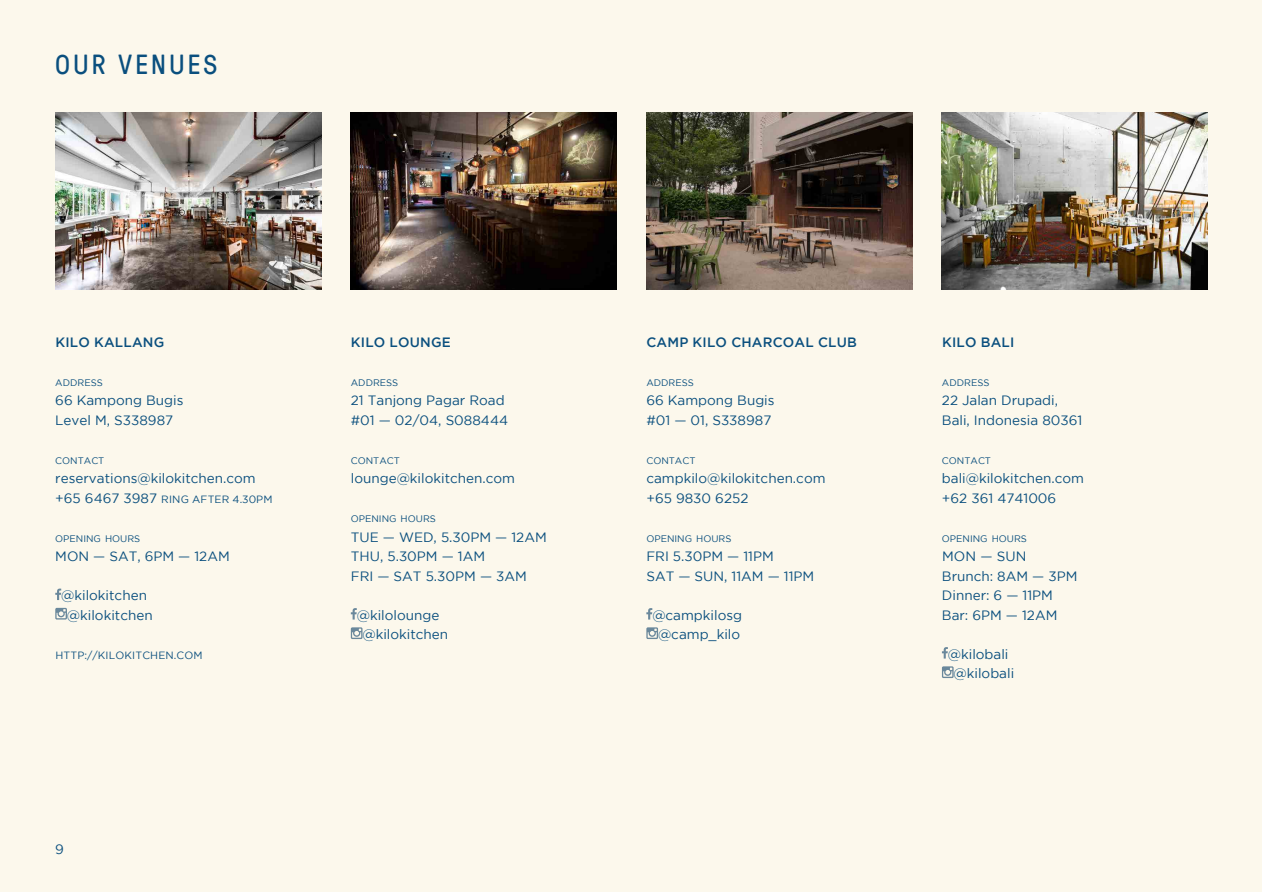
<style>
.page{position:relative;width:1263px;height:893px;background:#fff}
.page>*{position:absolute;margin:0;border:0;box-sizing:border-box;transform-origin:0 0}
.t1{font:27px "GT Pressura";letter-spacing:.12em;color:#0a4f7e}
.t2{font:13.5px/19.5px "Gotham";color:#0a4f7e}
.t3{font:500 13.5px "Gotham";letter-spacing:.015em;color:#0a4f7e}
.t4{font:10.5px "Gotham";letter-spacing:.015em;color:#0a4f7e}
.t5{font:9.45px "Gotham";color:#0a4f7e}
.s1{font-size:13.5px}
</style>
<div class="page">
<div style="left:0;top:1px;width:1261px;height:891px;background:#fcf8ec"></div>
<svg style="left:55px;top:589px;width:6px;height:11px"></svg>
<svg style="left:55px;top:608px;width:12px;height:12px"></svg>
<svg style="left:351px;top:608px;width:6px;height:12px"></svg>
<svg style="left:351px;top:627px;width:11px;height:12px"></svg>
<svg style="left:646px;top:608px;width:6px;height:12px"></svg>
<svg style="left:646px;top:627px;width:12px;height:12px"></svg>
<svg style="left:942px;top:647px;width:6px;height:12px"></svg>
<svg style="left:942px;top:666px;width:12px;height:12px"></svg>
<img style="left:55px;top:113px;width:266px;height:177px">
<img style="left:646px;top:113px;width:266px;height:177px">
<img style="left:942px;top:113px;width:266px;height:177px">
<img style="left:351px;top:113px;width:266px;height:177px">
<h1 class="t1" style="left:55px;top:45px;width:164px">OUR VENUES</h1>
<p class="t3" style="left:55px;top:334px;width:110px">KILO KALLANG</p>
<p class="t5" style="left:55px;top:377px;width:49px">ADDRESS</p>
<p class="t2" style="left:55px;top:390px;width:130px">66 Kampong Bugis<br>Level M, S338987</p>
<p class="t5" style="left:55px;top:455px;width:51px">CONTACT</p>
<p class="t2" style="left:55px;top:468px;width:202px">reservations@kilokitchen.com</p>
<p class="t4" style="left:55px;top:493px;width:219px"><span class="s1">+65 6467 3987</span> RING AFTER 4.30PM</p>
<p class="t5" style="left:55px;top:533px;width:87px">OPENING HOURS</p>
<p class="t2" style="left:55px;top:546px;width:176px">MON — SAT, 6PM — 12AM</p>
<p class="t2" style="left:61px;top:585px;width:93px;text-align:center">@kilokitchen @kilokitchen</p>
<p class="t4" style="left:55px;top:649px;width:149px">HTTP://KILOKITCHEN.COM</p>
<p class="t2" style="left:55px;top:839px;width:10px">9</p>
<p class="t3" style="left:351px;top:334px;width:101px">KILO LOUNGE</p>
<p class="t5" style="left:351px;top:377px;width:49px">ADDRESS</p>
<p class="t2" style="left:351px;top:390px;width:159px">21 Tanjong Pagar Road #01 — 02/04, S088444</p>
<p class="t5" style="left:351px;top:455px;width:51px">CONTACT</p>
<p class="t2" style="left:351px;top:468px;width:166px">lounge@kilokitchen.com</p>
<p class="t5" style="left:351px;top:513px;width:87px">OPENING HOURS</p>
<p class="t2" style="left:351px;top:527px;width:197px">TUE — WED, 5.30PM — 12AM<br>THU, 5.30PM — 1AM<br>FRI — SAT 5.30PM — 3AM</p>
<p class="t2" style="left:362px;top:605px;width:87px;text-indent:-6px">@kilolounge @kilokitchen</p>
<p class="t3" style="left:646px;top:334px;width:212px">CAMP KILO CHARCOAL CLUB</p>
<p class="t5" style="left:646px;top:377px;width:49px">ADDRESS</p>
<p class="t2" style="left:646px;top:390px;width:130px">66 Kampong Bugis #01 — 01, S338987</p>
<p class="t5" style="left:646px;top:455px;width:51px">CONTACT</p>
<p class="t2" style="left:646px;top:468px;width:181px">campkilo@kilokitchen.com +65 9830 6252</p>
<p class="t5" style="left:646px;top:533px;width:87px">OPENING HOURS</p>
<p class="t2" style="left:646px;top:546px;width:169px">FRI 5.30PM — 11PM<br>SAT — SUN, 11AM — 11PM</p>
<p class="t2" style="left:652px;top:605px;width:91px;text-align:center">@campkilosg @camp_kilo</p>
<p class="t3" style="left:942px;top:334px;width:74px">KILO BALI</p>
<p class="t5" style="left:942px;top:377px;width:49px">ADDRESS</p>
<p class="t2" style="left:942px;top:390px;width:142px">22 Jalan Drupadi,<br>Bali, Indonesia 80361</p>
<p class="t5" style="left:942px;top:455px;width:51px">CONTACT</p>
<p class="t2" style="left:942px;top:468px;width:144px">bali@kilokitchen.com +62 361 4741006</p>
<p class="t5" style="left:942px;top:533px;width:87px">OPENING HOURS</p>
<p class="t2" style="left:942px;top:546px;width:137px">MON — SUN<br>Brunch: 8AM — 3PM<br>Dinner: 6 — 11PM<br>Bar: 6PM — 12AM</p>
<p class="t2" style="left:948px;top:644px;width:68px;text-align:center">@kilobali @kilobali</p>
</div>
